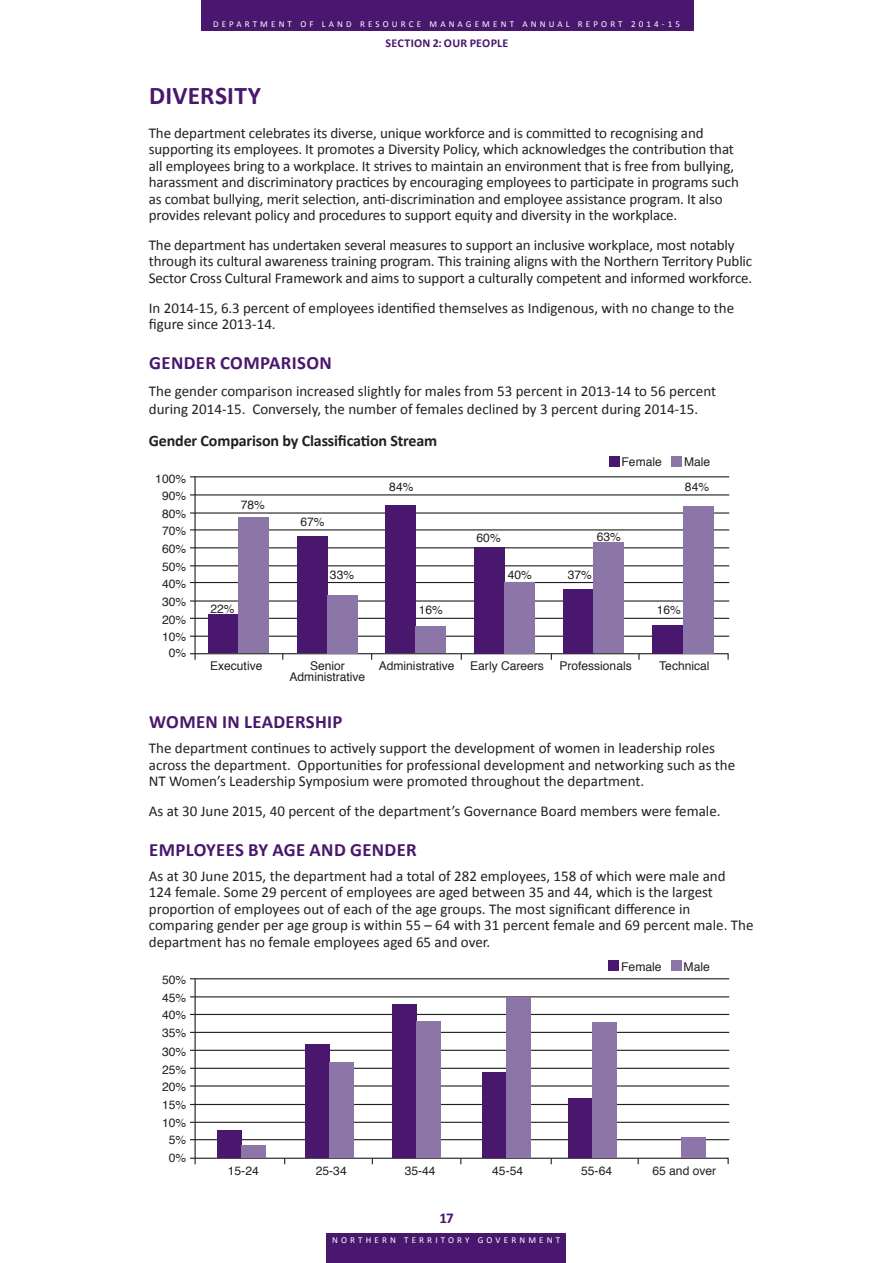
<style>
.page{position:relative;width:893px;height:1263px;background:#fff}
.page>*{position:absolute;margin:0;border:0;box-sizing:border-box;transform-origin:0 0}
.t1{font:700 25.5px "Calibri";letter-spacing:.01em;color:#49176d}
.t2{font:700 18.75px "Calibri";letter-spacing:.02em;color:#49176d}
.t3{font:700 16.05px "Calibri";letter-spacing:-.01em;color:#231f20}
.t4{font:15px/16.5px "Calibri";letter-spacing:-.01em;color:#231f20}
.t5{font:700 15px "Calibri";color:#49176d}
.t6{font:12px/10.5px "Helvetica";color:#231f20;text-align:center}
.t7{font:700 12px "Calibri";letter-spacing:.025em;color:#49176d}
.t8{font:9px "Calibri";letter-spacing:.35em;color:#fff}
</style>
<div class="page">
<div style="left:201px;top:0;width:492px;height:31px;background:#49176d"></div>
<div style="left:326px;top:1233px;width:240px;height:30px;background:#49176d"></div>
<hr style="left:190px;top:476px;width:539px;height:1px;background:#231f20">
<hr style="left:190px;top:494px;width:539px;height:1px;background:#231f20">
<hr style="left:190px;top:512px;width:539px;height:2px;background:#231f20">
<hr style="left:190px;top:529px;width:539px;height:1px;background:#231f20">
<hr style="left:190px;top:547px;width:539px;height:1px;background:#231f20">
<hr style="left:190px;top:565px;width:539px;height:1px;background:#231f20">
<hr style="left:190px;top:582px;width:539px;height:1px;background:#231f20">
<hr style="left:190px;top:600px;width:539px;height:2px;background:#231f20">
<hr style="left:190px;top:618px;width:539px;height:1px;background:#231f20">
<hr style="left:190px;top:636px;width:539px;height:1px;background:#231f20">
<hr style="left:194px;top:476px;width:2px;height:184px;background:#231f20">
<svg style="left:190px;top:653px;width:539px;height:7px"></svg>
<div style="left:208px;top:614px;width:30px;height:39px;background:#49176d"></div>
<div style="left:238px;top:517px;width:30px;height:136px;background:#8c76a7"></div>
<div style="left:385px;top:505px;width:30px;height:148px;background:#49176d"></div>
<div style="left:415px;top:626px;width:31px;height:27px;background:#8c76a7"></div>
<div style="left:298px;top:536px;width:30px;height:117px;background:#49176d"></div>
<div style="left:328px;top:595px;width:30px;height:58px;background:#8c76a7"></div>
<div style="left:474px;top:547px;width:31px;height:106px;background:#49176d"></div>
<div style="left:505px;top:582px;width:30px;height:71px;background:#8c76a7"></div>
<div style="left:563px;top:589px;width:31px;height:64px;background:#49176d"></div>
<div style="left:594px;top:542px;width:30px;height:111px;background:#8c76a7"></div>
<div style="left:653px;top:625px;width:30px;height:28px;background:#49176d"></div>
<div style="left:683px;top:506px;width:30px;height:147px;background:#8c76a7"></div>
<div style="left:610px;top:456px;width:10px;height:10px;background:#49176d"></div>
<div style="left:671px;top:456px;width:11px;height:10px;background:#8c76a7"></div>
<div style="left:609px;top:960px;width:10px;height:11px;background:#49176d"></div>
<div style="left:671px;top:960px;width:11px;height:11px;background:#8c76a7"></div>
<hr style="left:190px;top:978px;width:539px;height:1px;background:#231f20">
<hr style="left:190px;top:996px;width:539px;height:1px;background:#231f20">
<hr style="left:190px;top:1014px;width:539px;height:1px;background:#231f20">
<hr style="left:190px;top:1032px;width:539px;height:1px;background:#231f20">
<hr style="left:190px;top:1050px;width:539px;height:1px;background:#231f20">
<hr style="left:190px;top:1068px;width:539px;height:1px;background:#231f20">
<hr style="left:190px;top:1085px;width:539px;height:1px;background:#231f20">
<hr style="left:190px;top:1104px;width:539px;height:1px;background:#231f20">
<hr style="left:190px;top:1122px;width:539px;height:1px;background:#231f20">
<hr style="left:190px;top:1139px;width:539px;height:1px;background:#231f20">
<hr style="left:195px;top:978px;width:1px;height:186px;background:#231f20">
<svg style="left:190px;top:1157px;width:539px;height:8px"></svg>
<div style="left:217px;top:1130px;width:24px;height:28px;background:#49176d"></div>
<div style="left:241px;top:1145px;width:24px;height:13px;background:#8c76a7"></div>
<div style="left:305px;top:1044px;width:24px;height:114px;background:#49176d"></div>
<div style="left:329px;top:1062px;width:24px;height:96px;background:#8c76a7"></div>
<div style="left:392px;top:1004px;width:25px;height:154px;background:#49176d"></div>
<div style="left:417px;top:1021px;width:24px;height:137px;background:#8c76a7"></div>
<div style="left:482px;top:1072px;width:24px;height:86px;background:#49176d"></div>
<div style="left:506px;top:997px;width:24px;height:161px;background:#8c76a7"></div>
<div style="left:568px;top:1098px;width:25px;height:60px;background:#49176d"></div>
<div style="left:593px;top:1022px;width:24px;height:136px;background:#8c76a7"></div>
<div style="left:681px;top:1137px;width:25px;height:21px;background:#8c76a7"></div>
<p class="t8" style="left:213px;top:18px;width:468px">DEPARTMENT OF LAND RESOURCE MANAGEMENT ANNUAL REPORT 2014-15</p>
<p class="t7" style="left:386px;top:36px;width:124px">SECTION 2: OUR PEOPLE</p>
<h1 class="t1" style="left:149px;top:79px;width:113px">DIVERSITY</h1>
<p class="t4" style="left:149px;top:124px;width:592px">The department celebrates its diverse, unique workforce and is committed to recognising and supporting its employees. It promotes a Diversity Policy, which acknowledges the contribution that all employees bring to a workplace. It strives to maintain an environment that is free from bullying, harassment and discriminatory practices by encouraging employees to participate in programs such as combat bullying, merit selection, anti-discrimination and employee assistance program. It also provides relevant policy and procedures to support equity and diversity in the workplace.</p>
<p class="t4" style="left:149px;top:237px;width:605px">The department has undertaken several measures to support an inclusive workplace, most notably through its cultural awareness training program. This training aligns with the Northern Territory Public<br>Sector Cross Cultural Framework and aims to support a culturally competent and informed workforce.</p>
<p class="t4" style="left:149px;top:299px;width:587px">In 2014-15, 6.3 percent of employees identified themselves as Indigenous, with no change to the figure since 2013-14.</p>
<p class="t2" style="left:149px;top:351px;width:184px">GENDER COMPARISON</p>
<p class="t4" style="left:149px;top:382px;width:569px;line-height:18px">The gender comparison increased slightly for males from 53 percent in 2013-14 to 56 percent during 2014-15. Conversely, the number of females declined by 3 percent during 2014-15.</p>
<p class="t3" style="left:149px;top:431px;width:290px">Gender Comparison by Classification Stream</p>
<p class="t6" style="left:155px;top:474px;width:32px">100%</p>
<p class="t6" style="left:162px;top:491px;width:26px">90%</p>
<p class="t6" style="left:162px;top:509px;width:26px">80%</p>
<p class="t6" style="left:162px;top:525px;width:26px">70%</p>
<p class="t6" style="left:162px;top:544px;width:26px">60%</p>
<p class="t6" style="left:162px;top:562px;width:26px">50%</p>
<p class="t6" style="left:162px;top:579px;width:26px">40%</p>
<p class="t6" style="left:162px;top:597px;width:26px">30%</p>
<p class="t6" style="left:162px;top:615px;width:26px">20%</p>
<p class="t6" style="left:162px;top:632px;width:26px">10%</p>
<p class="t6" style="left:169px;top:648px;width:19px">0%</p>
<p class="t6" style="left:241px;top:500px;width:26px">78%</p>
<p class="t6" style="left:210px;top:604px;width:26px">22%</p>
<p class="t6" style="left:300px;top:516px;width:26px">67%</p>
<p class="t6" style="left:330px;top:569px;width:26px">33%</p>
<p class="t6" style="left:389px;top:481px;width:26px">84%</p>
<p class="t6" style="left:419px;top:605px;width:26px">16%</p>
<p class="t6" style="left:622px;top:457px;width:42px">Female</p>
<p class="t6" style="left:684px;top:457px;width:28px">Male</p>
<p class="t6" style="left:477px;top:533px;width:26px">60%</p>
<p class="t6" style="left:597px;top:532px;width:26px">63%</p>
<p class="t6" style="left:508px;top:570px;width:26px">40%</p>
<p class="t6" style="left:568px;top:569px;width:26px">37%</p>
<p class="t6" style="left:685px;top:482px;width:26px">84%</p>
<p class="t6" style="left:657px;top:604px;width:26px">16%</p>
<p class="t6" style="left:210px;top:661px;width:54px">Executive</p>
<p class="t6" style="left:290px;top:661px;width:77px">Senior<br>Administrative</p>
<p class="t6" style="left:379px;top:661px;width:77px">Administrative</p>
<p class="t6" style="left:470px;top:661px;width:75px">Early Careers</p>
<p class="t6" style="left:559px;top:661px;width:74px">Professionals</p>
<p class="t6" style="left:659px;top:661px;width:52px">Technical</p>
<p class="t2" style="left:149px;top:710px;width:195px">WOMEN IN LEADERSHIP</p>
<p class="t4" style="left:149px;top:740px;width:588px">The department continues to actively support the development of women in leadership roles across the department. Opportunities for professional development and networking such as the<br>NT Women’s Leadership Symposium were promoted throughout the department.</p>
<p class="t4" style="left:149px;top:803px;width:573px">As at 30 June 2015, 40 percent of the department’s Governance Board members were female.</p>
<p class="t2" style="left:149px;top:838px;width:269px">EMPLOYEES BY AGE AND GENDER</p>
<p class="t4" style="left:149px;top:868px;width:606px">As at 30 June 2015, the department had a total of 282 employees, 158 of which were male and<br>124 female. Some 29 percent of employees are aged between 35 and 44, which is the largest proportion of employees out of each of the age groups. The most significant difference in comparing gender per age group is within 55 – 64 with 31 percent female and 69 percent male. The department has no female employees aged 65 and over.</p>
<p class="t6" style="left:621px;top:961px;width:42px">Female</p>
<p class="t6" style="left:684px;top:961px;width:28px">Male</p>
<p class="t6" style="left:162px;top:975px;width:26px">50%</p>
<p class="t6" style="left:162px;top:993px;width:26px">45%</p>
<p class="t6" style="left:162px;top:1010px;width:26px">40%</p>
<p class="t6" style="left:162px;top:1028px;width:26px">35%</p>
<p class="t6" style="left:162px;top:1047px;width:26px">30%</p>
<p class="t6" style="left:162px;top:1064px;width:26px">25%</p>
<p class="t6" style="left:162px;top:1082px;width:26px">20%</p>
<p class="t6" style="left:162px;top:1100px;width:26px">15%</p>
<p class="t6" style="left:162px;top:1118px;width:26px">10%</p>
<p class="t6" style="left:169px;top:1135px;width:19px">5%</p>
<p class="t6" style="left:169px;top:1152px;width:19px">0%</p>
<p class="t6" style="left:228px;top:1166px;width:32px">15-24</p>
<p class="t6" style="left:316px;top:1166px;width:32px">25-34</p>
<p class="t6" style="left:405px;top:1166px;width:32px">35-44</p>
<p class="t6" style="left:492px;top:1166px;width:32px">45-54</p>
<p class="t6" style="left:581px;top:1166px;width:32px">55-64</p>
<p class="t6" style="left:652px;top:1166px;width:65px">65 and over</p>
<p class="t5" style="left:439px;top:1208px;width:16px">17</p>
<p class="t8" style="left:332px;top:1234px;width:229px">NORTHERN TERRITORY GOVERNMENT</p>
</div>
